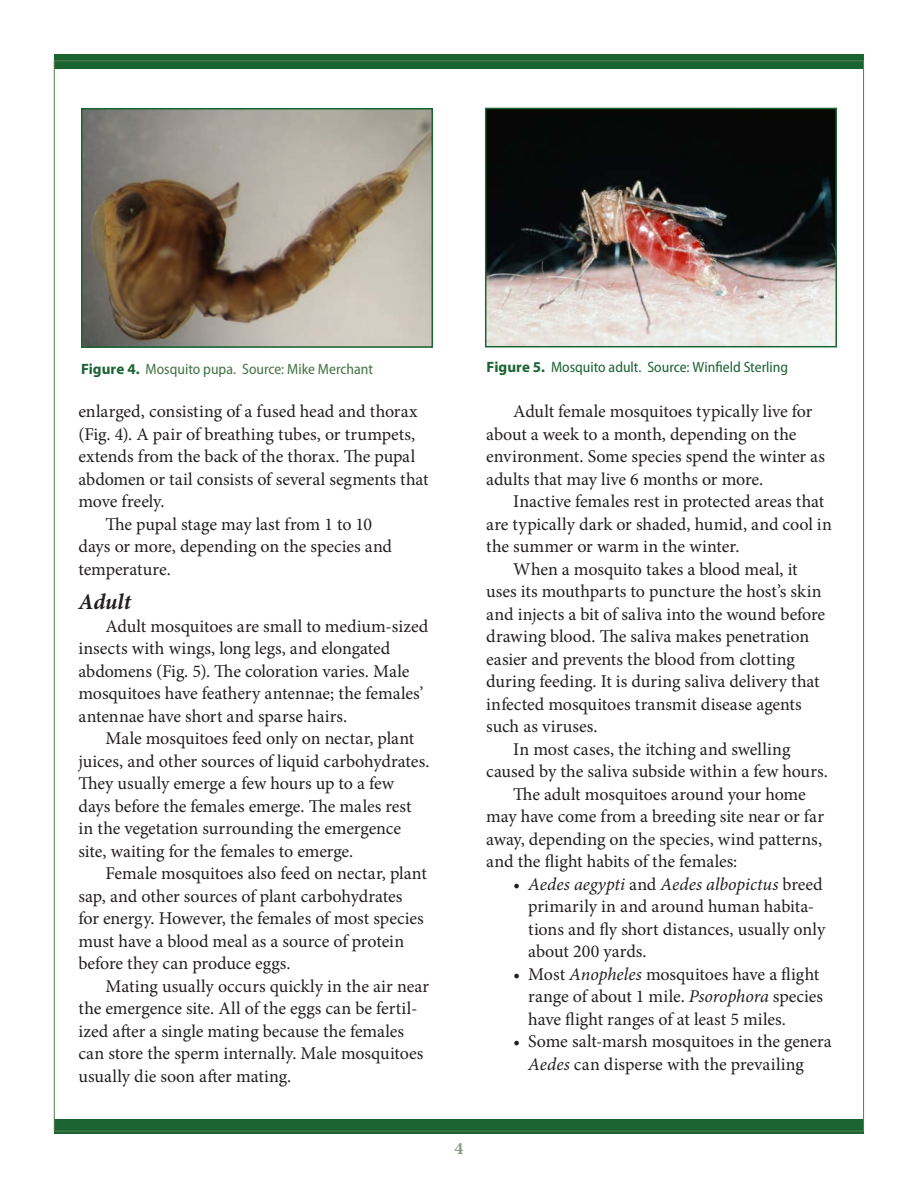
<style>
.page{position:relative;width:918px;height:1188px;background:#fff}
.page>*{position:absolute;margin:0;border:0;box-sizing:border-box;transform-origin:0 0}
.t1{font:italic 700 22.5px "Minion Pro";letter-spacing:-.005em;color:#231f20}
.t2{font:18px/22.5px "Minion Pro";letter-spacing:-.005em;color:#231f20}
.t3{font:700 18px "Minion Pro";color:#577e53}
.t4{font:semi-condensed 15px "Myriad Pro";color:#1a6432}
.t5{font:semi-condensed 15px "Myriad Pro";color:#437343}
.s1{font-weight:700;font-stretch:normal;color:#1a6432}
.s2{font-weight:700;font-stretch:normal}
.s3{font-style:italic}
</style>
<div class="page">
<svg style="left:54px;top:54px;width:810px;height:15px;background:#1e6534"></svg>
<svg style="left:54px;top:1119px;width:810px;height:15px;background:#1e6534"></svg>
<img style="left:84px;top:111px;width:346px;height:234px">
<div style="left:81px;top:108px;width:352px;height:240px;border:2px solid #1a6432"></div>
<img style="left:488px;top:111px;width:346px;height:233px">
<div style="left:485px;top:108px;width:352px;height:239px;border:2px solid #1a6432"></div>
<p class="t5" style="left:81px;top:361px;width:293px"><span class="s1">Figure 4.</span> Mosquito pupa. Source: Mike Merchant</p>
<p class="t4" style="left:487px;top:359px;width:303px"><span class="s2">Figure 5.</span> Mosquito adult. Source: Winfield Sterling</p>
<p class="t2" style="left:78px;top:400px;width:341px">enlarged, consisting of a fused head and thorax</p>
<p class="t2" style="left:78px;top:423px;width:338px">(Fig. 4). A pair of breathing tubes, or trumpets,</p>
<p class="t2" style="left:78px;top:445px;width:338px">extends from the back of the thorax. The pupal</p>
<p class="t2" style="left:78px;top:468px;width:352px">abdomen or tail consists of several segments that</p>
<p class="t2" style="left:78px;top:490px;width:88px">move freely.</p>
<p class="t2" style="left:105px;top:513px;width:268px">The pupal stage may last from 1 to 10</p>
<p class="t2" style="left:78px;top:535px;width:315px">days or more, depending on the species and</p>
<p class="t2" style="left:78px;top:558px;width:94px">temperature.</p>
<p class="t1" style="left:78px;top:586px;width:54px">Adult</p>
<p class="t2" style="left:78px;top:615px;width:351px;text-indent:27px">Adult mosquitoes are small to medium-sized insects with wings, long legs, and elongated abdomens (Fig. 5). The coloration varies. Male mosquitoes have feathery antennae; the females’ antennae have short and sparse hairs.</p>
<p class="t2" style="left:78px;top:727px;width:353px;text-indent:27px">Male mosquitoes feed only on nectar, plant juices, and other sources of liquid carbohydrates.<br>They usually emerge a few hours up to a few days before the females emerge. The males rest in the vegetation surrounding the emergence site, waiting for the females to emerge.</p>
<p class="t2" style="left:78px;top:862px;width:350px;text-indent:27px">Female mosquitoes also feed on nectar, plant sap, and other sources of plant carbohydrates for energy. However, the females of most species must have a blood meal as a source of protein before they can produce eggs.</p>
<p class="t2" style="left:78px;top:975px;width:352px;text-indent:27px">Mating usually occurs quickly in the air near the emergence site. All of the eggs can be fertil&shy;ized after a single mating because the females can store the sperm internally. Male mosquitoes usually die soon after mating.</p>
<p class="t2" style="left:486px;top:400px;width:340px;text-indent:27px">Adult female mosquitoes typically live for about a week to a month, depending on the environment. Some species spend the winter as adults that may live 6 months or more.</p>
<p class="t2" style="left:513px;top:490px;width:313px">Inactive females rest in protected areas that</p>
<p class="t2" style="left:486px;top:513px;width:347px">are typically dark or shaded, humid, and cool in</p>
<p class="t2" style="left:486px;top:535px;width:255px">the summer or warm in the winter.</p>
<p class="t2" style="left:513px;top:558px;width:286px">When a mosquito takes a blood meal, it</p>
<p class="t2" style="left:486px;top:580px;width:337px">uses its mouthparts to puncture the host’s skin</p>
<p class="t2" style="left:486px;top:603px;width:340px">and injects a bit of saliva into the wound before</p>
<p class="t2" style="left:486px;top:625px;width:324px">drawing blood. The saliva makes penetration</p>
<p class="t2" style="left:486px;top:648px;width:310px">easier and prevents the blood from clotting</p>
<p class="t2" style="left:486px;top:670px;width:335px">during feeding. It is during saliva delivery that</p>
<p class="t2" style="left:486px;top:693px;width:317px">infected mosquitoes transmit disease agents</p>
<p class="t2" style="left:486px;top:715px;width:113px">such as viruses.</p>
<p class="t2" style="left:513px;top:738px;width:279px">In most cases, the itching and swelling</p>
<p class="t2" style="left:486px;top:760px;width:343px">caused by the saliva subside within a few hours.</p>
<p class="t2" style="left:513px;top:783px;width:294px">The adult mosquitoes around your home</p>
<p class="t2" style="left:486px;top:805px;width:339px">may have come from a breeding site near or far</p>
<p class="t2" style="left:486px;top:828px;width:337px">away, depending on the species, wind patterns,</p>
<p class="t2" style="left:486px;top:850px;width:253px">and the flight habits of the females:</p>
<p class="t2" style="left:528px;top:873px;width:299px;text-indent:-15px"><span class="s3">• Aedes aegypti</span> and <span class="s3">Aedes albopictus</span> breed primarily in and around human habita&shy;tions and fly short distances, usually only about 200 yards.</p>
<p class="t2" style="left:528px;top:963px;width:296px;text-indent:-15px"><span class="s3">•</span> Most <span class="s3">Anopheles</span> mosquitoes have a flight range of about 1 mile. <span class="s3">Psorophora</span> species have flight ranges of at least 5 miles.</p>
<p class="t2" style="left:528px;top:1030px;width:305px;text-indent:-15px"><span class="s3">•</span> Some salt-marsh mosquitoes in the genera<br><span class="s3">Aedes</span> can disperse with the prevailing</p>
<p class="t3" style="left:454px;top:1136px;width:10px">4</p>
</div>
